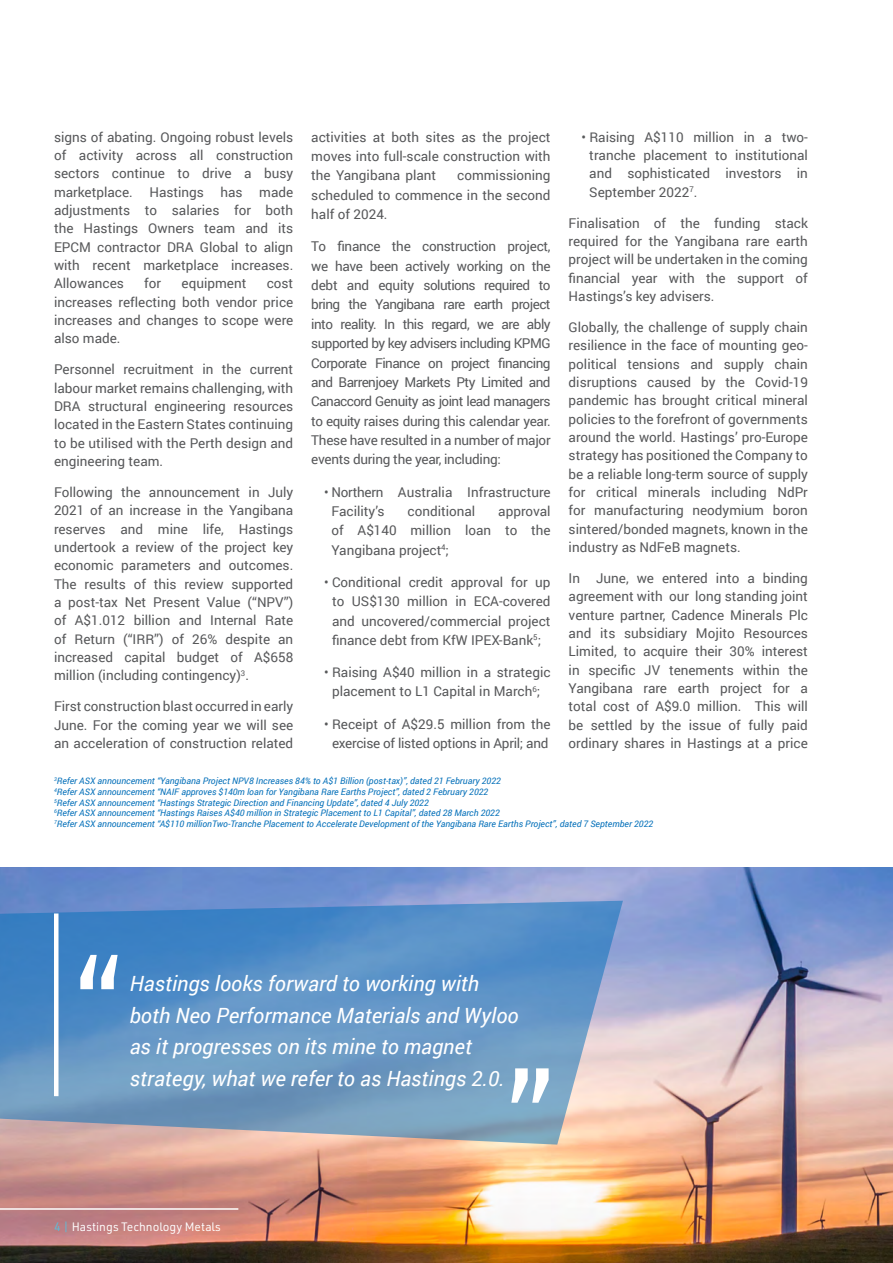
<style>
.page{position:relative;width:893px;height:1263px;background:#fff}
.page>*{position:absolute;margin:0;border:0;box-sizing:border-box;transform-origin:0 0}
.t1{font:italic 21px/31.5px "Roboto";color:#fff}
.Main_Paragraph{font:13.5px/18.3px "Roboto";color:#57585a;text-align:justify}
.Main_Paragraph-2{font:13.5px/19.4px "Roboto";letter-spacing:-.02em;color:#57585a;text-align:center}
.t2{font:12px "URWDIN";color:#fff}
.t3{font:italic 9px "Roboto";color:#0671ba}
.s1{color:#5dbcd8}
</style>
<div class="page">
<img style="left:0;top:867px;width:893px;height:396px">
<svg style="left:0;top:901px;width:623px;height:243px;background:#6c98c3"></svg>
<svg style="left:80px;top:955px;width:38px;height:34px"></svg>
<svg style="left:511px;top:1068px;width:38px;height:35px"></svg>
<hr style="left:54px;top:913px;width:4px;height:183px;background:#fff">
<hr style="left:0;top:1208px;width:238px;height:2px;background:#fff">
<p class="Main_Paragraph" style="left:54px;top:127px;width:241px">signs of abating. Ongoing robust levels of activity across all construction sectors continue to drive a busy marketplace. Hastings has made adjustments to salaries for both the Hastings Owners team and its EPCM contractor DRA Global to align with recent marketplace increases.<br>Allowances</p>
<p class="Main_Paragraph" style="left:144px;top:274px;width:18px">for</p>
<p class="Main_Paragraph" style="left:182px;top:274px;width:66px">equipment</p>
<p class="Main_Paragraph" style="left:54px;top:274px;width:241px;text-indent:213px">cost increases reflecting both vendor price increases and changes to scope were also made.</p>
<p class="Main_Paragraph" style="left:54px;top:360px;width:241px">Personnel recruitment in the current labour market remains challenging, with DRA structural engineering resources located in the Eastern States continuing to be utilised with the Perth design and engineering team.</p>
<p class="Main_Paragraph" style="left:54px;top:483px;width:241px">Following the announcement in July 2021 of an increase in the Yangibana reserves and mine life, Hastings undertook a review of the project key economic parameters and outcomes.<br>The results of this review supported a post-tax Net Present Value (“NPV”) of A$1.012 billion and Internal Rate of Return (“IRR”) of 26% despite an increased capital budget of A$658 million (including contingency)<sup>3</sup>.</p>
<p class="Main_Paragraph" style="left:54px;top:697px;width:241px">First construction blast occurred in early June. For the coming year we will see an acceleration of construction related</p>
<p class="Main_Paragraph" style="left:311px;top:127px;width:241px;line-height:19.4px">activities at both sites as the project moves into full-scale construction with the Yangibana plant</p>
<p class="Main_Paragraph" style="left:311px;top:165px;width:241px;line-height:19.4px;text-indent:146px">commissioning scheduled to commence in the second half of 2024.</p>
<p class="Main_Paragraph" style="left:311px;top:236px;width:241px;line-height:19.4px">To finance the construction project, we have been actively working on the debt and equity solutions required to bring the Yangibana rare earth project into reality. In this regard, we are ably supported by key advisers including KPMG Corporate Finance on project financing and Barrenjoey Markets Pty Limited and Canaccord Genuity as joint lead managers to equity raises during this calendar year.<br>These have resulted in a number of major events during the year, including:</p>
<p class="Main_Paragraph" style="left:331px;top:482px;width:221px;line-height:19.4px;text-indent:-7px">• Northern Australia Infrastructure<br>Facility’s</p>
<p class="Main_Paragraph" style="left:331px;top:501px;width:221px;line-height:19.4px;text-indent:167px">approval of A$140 million loan to the Yangibana project<sup>4</sup>;</p>
<p class="Main_Paragraph" style="left:324px;top:572px;width:228px;line-height:19.4px;text-align:center">• Conditional credit approval for up to US$130 million in ECA-covered and uncovered/commercial project finance debt from KfW IPEX-Bank<sup>5</sup>;</p>
<p class="Main_Paragraph" style="left:324px;top:662px;width:228px;line-height:19.4px;text-align:center">• Raising A$40 million in a strategic placement to L1 Capital in March<sup>6</sup>;</p>
<p class="Main_Paragraph-2" style="left:324px;top:713px;width:228px">• Receipt of A$29.5 million from the exercise of listed options in April; and</p>
<p class="Main_Paragraph" style="left:408px;top:501px;width:69px">conditional</p>
<p class="Main_Paragraph" style="left:589px;top:127px;width:220px;text-indent:-8px">• Raising A$110 million in a two&shy;tranche placement to institutional and sophisticated investors in September 2022<sup>7</sup>.</p>
<p class="Main_Paragraph" style="left:569px;top:213px;width:241px">Finalisation of the funding stack required for the Yangibana rare earth project will be undertaken in the coming financial year with the support of Hastings’s key advisers.</p>
<p class="Main_Paragraph" style="left:569px;top:318px;width:241px">Globally, the challenge of supply chain resilience in the face of mounting geo&shy;political tensions and supply chain disruptions caused by the Covid-19 pandemic has brought critical mineral policies to the forefront of governments around the world. Hastings’ pro-Europe strategy has positioned the Company to be a reliable long-term source of supply for critical minerals including NdPr for manufacturing neodymium boron sintered/bonded magnets, known in the industry as NdFeB magnets.</p>
<p class="Main_Paragraph" style="left:569px;top:569px;width:241px">In June, we entered into a binding agreement with our long standing joint venture partner, Cadence Minerals Plc and its subsidiary Mojito Resources Limited, to acquire their 30% interest in specific JV tenements within the Yangibana rare earth project for a total cost of A$9.0 million. This will be settled by the issue of fully paid ordinary shares in Hastings at a price</p>
<p class="t3" style="left:54px;top:774px;width:448px"><sup>3</sup>Refer ASX announcement “Yangibana Project NPV8 Increases 84% to A$1 Billion (post-tax)”, dated 21 February 2022</p>
<p class="t3" style="left:54px;top:785px;width:436px"><sup>4</sup>Refer ASX announcement “NAIF approves $140m loan for Yangibana Rare Earths Project”, dated 2 February 2022</p>
<p class="t3" style="left:54px;top:796px;width:376px"><sup>5</sup>Refer ASX announcement “Hastings Strategic Direction and Financing Update”, dated 4 July 2022</p>
<p class="t3" style="left:54px;top:807px;width:447px"><sup>6</sup>Refer ASX announcement “Hastings Raises A$40 million in Strategic Placement to L1 Capital”, dated 28 March 2022</p>
<p class="t3" style="left:54px;top:818px;width:601px"><sup>7</sup>Refer ASX announcement “A$110 millionTwo-Tranche Placement to Accelerate Development of the Yangibana Rare Earths Project”, dated 7 September 2022</p>
<p class="t1" style="left:130px;top:967px;width:391px">Hastings looks forward to working with both Neo Performance Materials and Wyloo as it progresses on its mine to magnet strategy, what we refer to as Hastings 2.0.</p>
<p class="t2" style="left:54px;top:1219px;width:168px"><span class="s1">4 |</span> Hastings Technology Metals</p>
</div>
